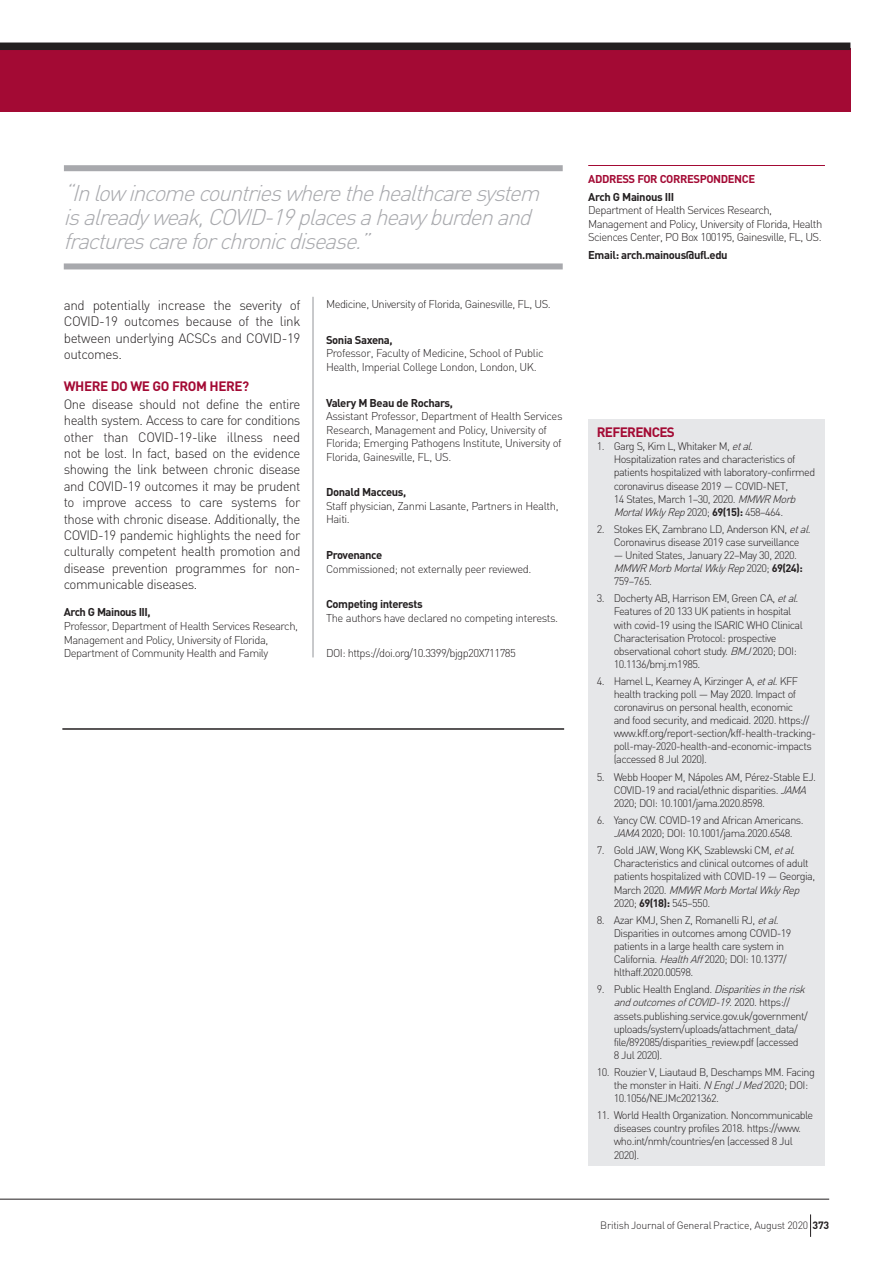
<style>
.page{position:relative;width:893px;height:1263px;background:#fff}
.page>*{position:absolute;margin:0;border:0;box-sizing:border-box;transform-origin:0 0}
.t1{font:italic 300 22.5px/24px "DIN";color:#a8a9ad}
.t2{font:300 13.5px/16.4px "DIN";letter-spacing:-.035em;color:#231f20;text-align:justify}
.t3{font:700 13.5px "DIN";letter-spacing:-.035em;color:#a30a34}
.t4{font:300 11.25px/13.5px "DIN";letter-spacing:-.045em;color:#231f20}
.t5{font:700 11.25px "DIN";letter-spacing:-.035em;color:#231f20}
.t6{font:700 11.25px "DIN";letter-spacing:-.035em;color:#a30a34}
.t7{font:300 10.8px/13px "DIN";letter-spacing:-.05em;color:#231f20}
.t8{font:300 10.5px "DIN";letter-spacing:-.025em;color:#231f20}
.s1{font-style:italic}
.s2{font-weight:700}
</style>
<div class="page">
<div style="left:0;top:48px;width:850px;height:64px;background:#a30a34"></div>
<div style="left:0;top:43px;width:850px;height:7px;background:#231f20"></div>
<hr style="left:313px;top:297px;width:1px;height:360px;background:#939598">
<hr style="left:0;top:1199px;width:829px;height:1px;background:#231f20">
<svg style="left:810px;top:1214px;width:1px;height:23px"></svg>
<hr style="left:588px;top:165px;width:237px;height:1px;background:#a30a34">
<div style="left:588px;top:419px;width:237px;height:747px;background:#e6e7e9"></div>
<div style="left:64px;top:263px;width:499px;height:6px;background:#a8a9ad"></div>
<div style="left:64px;top:165px;width:499px;height:6px;background:#a8a9ad"></div>
<hr style="left:62px;top:728px;width:502px;height:2px;background:#231f20">
<h1 class="t1" style="left:64px;top:181px;width:484px">“Inlowincomecountrieswherethehealthcaresystem isalreadyweak,COVID-19placesaheavyburdenand fracturescareforchronicdisease.”</h1>
<p class="t2" style="left:64px;top:297px;width:238px">and potentially increase the severity of COVID-19 outcomes because of the link between underlying ACSCs and COVID-19 outcomes.</p>
<p class="t3" style="left:64px;top:377px;width:187px">WHERE DO WE GO FROM HERE?</p>
<p class="t2" style="left:64px;top:396px;width:238px">One disease should not define the entire health system. Access to care for conditions other than COVID-19-like illness need not be lost. In fact, based on the evidence showing the link between chronic disease and COVID-19 outcomes it may be prudent to improve access to care systems for those with chronic disease. Additionally, the COVID-19 pandemic highlights the need for culturally competent health promotion and disease prevention programmes for non&shy;communicable diseases.</p>
<p class="t5" style="left:64px;top:605px;width:88px">Arch G Mainous III,</p>
<p class="t4" style="left:64px;top:619px;width:236px">Professor, Department of Health Services Research,<br>Management and Policy, University of Florida,<br>Department of Community Health and Family</p>
<p class="t4" style="left:326px;top:297px;width:226px">Medicine, University of Florida, Gainesville, FL, US.</p>
<p class="t5" style="left:326px;top:332px;width:68px">Sonia Saxena,</p>
<p class="t4" style="left:326px;top:346px;width:219px">Professor, Faculty of Medicine, School of Public<br>Health, Imperial College London, London, UK.</p>
<p class="t5" style="left:326px;top:395px;width:129px">Valery M Beau de Rochars,</p>
<p class="t4" style="left:326px;top:409px;width:238px">Assistant Professor, Department of Health Services Research, Management and Policy, University of Florida; Emerging Pathogens Institute, University of Florida, Gainesville, FL, US.</p>
<p class="t5" style="left:326px;top:485px;width:82px">Donald Macceus,</p>
<p class="t4" style="left:326px;top:499px;width:234px">Staff physician, Zanmi Lasante, Partners in Health,<br>Haiti.</p>
<p class="t5" style="left:326px;top:548px;width:58px">Provenance</p>
<p class="t4" style="left:326px;top:562px;width:207px">Commissioned; not externally peer reviewed.</p>
<p class="t5" style="left:326px;top:597px;width:98px">Competing interests</p>
<p class="t4" style="left:326px;top:611px;width:234px">The authors have declared no competing interests.</p>
<p class="t4" style="left:326px;top:646px;width:191px">DOI: https://doi.org/10.3399/bjgp20X711785</p>
<p class="t6" style="left:588px;top:171px;width:169px">ADDRESS FOR CORRESPONDENCE</p>
<p class="t5" style="left:588px;top:189px;width:88px">Arch G Mainous III</p>
<p class="t4" style="left:588px;top:203px;width:236px">Department of Health Services Research,<br>Management and Policy, University of Florida, Health<br>Sciences Center, PO Box 100195, Gainesville, FL, US.</p>
<p class="t5" style="left:588px;top:247px;width:141px">Email: arch.mainous@ufl.edu</p>
<p class="t3" style="left:597px;top:424px;width:80px">REFERENCES</p>
<p class="t7" style="left:614px;top:440px;width:203px;text-indent:-17px">1. Garg S, Kim L, Whitaker M, <span class="s1">etal</span>.<br>Hospitalization rates and characteristics of patients hospitalized with laboratory-confirmed coronavirus disease 2019 — COVID-NET,<br>14 States, March 1–30, 2020. <span class="s1">MMWRMorb MortalWklyRep</span>2020; <span class="s2">69(15):</span> 458–464.</p>
<p class="t7" style="left:597px;top:522px;width:216px;text-align:center">2. Stokes EK, Zambrano LD, Anderson KN, <span class="s1">etal</span>.<br>Coronavirus disease 2019 case surveillance</p>
<p class="t7" style="left:614px;top:548px;width:190px">— United States, January 22–May 30, 2020.<br><span class="s1">MMWRMorbMortalWklyRep</span>2 0 2 0 ; <span class="s2">6 9 ( 2 4 ) :<br></span>759–765.</p>
<p class="t7" style="left:614px;top:592px;width:191px;text-indent:-17px">3. Docherty AB, Harrison EM, Green CA, <span class="s1">etal</span>.<br>Features of 20 133 UK patients in hospital with covid-19 using the ISARIC WHO Clinical Characterisation Protocol: prospective observational cohort study. <span class="s1">BMJ</span>2020; DOI:<br>10.1136/bmj.m1985.</p>
<p class="t7" style="left:614px;top:674px;width:204px;text-indent:-17px">4. Hamel L, Kearney A, Kirzinger A, <span class="s1">etal</span>. KFF health tracking poll — May 2020. Impact of coronavirus on personal health, economic<br>and food security, and medicaid. 2020. https:// www.kff.org/report-section/kff-health-tracking&shy;poll-may-2020-health-and-economic-impacts (accessed 8 Jul 2020).</p>
<p class="t7" style="left:614px;top:770px;width:204px;text-indent:-17px">5. Webb Hooper M, Nápoles AM, Pérez-Stable EJ.<br>COVID-19 and racial/ethnic disparities. <span class="s1">JAMA<br></span>2020; DOI: 10.1001/jama.2020.8598.</p>
<p class="t7" style="left:597px;top:813px;width:208px;text-align:center">6. Yancy CW. COVID-19 and African Americans.<br><span class="s1">JAMA</span>2020; DOI: 10.1001/jama.2020.6548.</p>
<p class="t7" style="left:614px;top:844px;width:203px;text-indent:-17px">7. Gold JAW, Wong KK, Szablewski CM, <span class="s1">etal</span>.<br>Characteristics and clinical outcomes of adult patients hospitalized with COVID-19 — Georgia, M a rc h 2 0 2 0 . <span class="s1">MMWRMorbMortalWklyRep </span>2020; <span class="s2">69(18):</span> 545–550.</p>
<p class="t7" style="left:614px;top:913px;width:179px;text-indent:-17px">8. Azar KMJ, Shen Z, Romanelli RJ, <span class="s1">etal</span>.<br>Disparities in outcomes among COVID-19 patients in a large health care system in California. <span class="s1">HealthAff</span>2020; DOI: 10.1377/ hlthaff.2020.00598.</p>
<p class="t7" style="left:614px;top:983px;width:196px;text-indent:-17px">9. Public Health England. <span class="s1">Disparitiesintherisk andoutcomesofCOVID-19</span>. 2 0 2 0 . h t t p s : // assets.publishing.service.gov.uk/government/ uploads/system/uploads/attachment_data/ file/892085/disparities_review.pdf (accessed<br>8 Jul 2020).</p>
<p class="t7" style="left:614px;top:1065px;width:203px;text-indent:-17px">10. Rouzier V, Liautaud B, Deschamps MM. Facing the monster in Haiti. <span class="s1">NEnglJMed</span>2020; DOI:<br>10.1056/NEJMc2021362.</p>
<p class="t7" style="left:614px;top:1109px;width:201px;text-indent:-17px">11. World Health Organization. Noncommunicable diseases country profiles 2018. https://www. who.int/nmh/countries/en (accessed 8 Jul 2020).</p>
<p class="t8" style="left:600px;top:1219px;width:230px">British Journal of General Practice, August 2020 <span class="s2">373</span></p>
</div>
